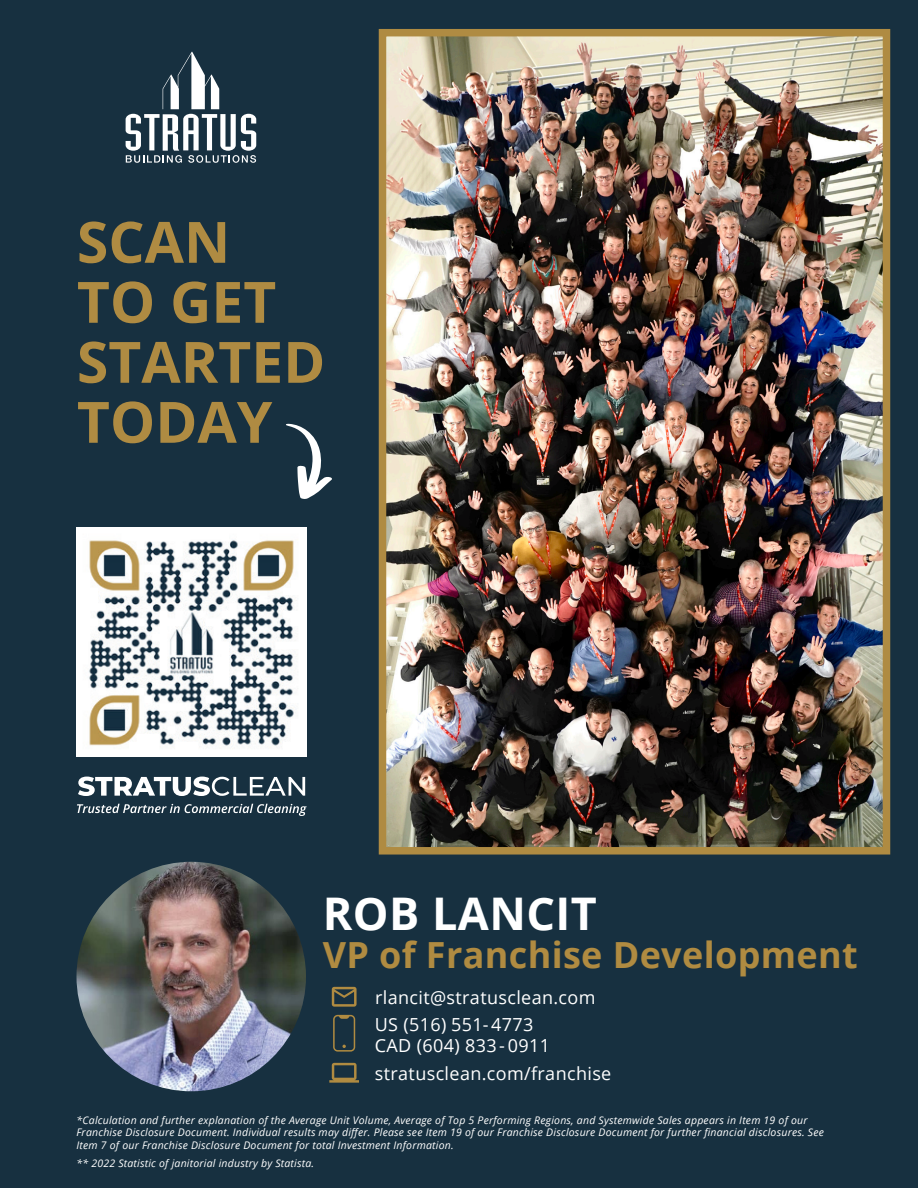
<style>
.page{position:relative;width:918px;height:1188px;background:#173040}
.page>*{position:absolute;margin:0;border:0;box-sizing:border-box;transform-origin:0 0}
.t1{font:700 57px/60px "Open Sans";color:#af8b42}
.t2{font:700 45px "Open Sans";letter-spacing:.01em;color:#fff}
.t3{font:700 36px "Open Sans";letter-spacing:.01em;color:#b08b41}
.t4{font:18px "Open Sans";letter-spacing:.02em;color:#fff}
.t5{font:italic 10.5px/12.6px "Open Sans";letter-spacing:.02em;color:#fff}
</style>
<div class="page">
<img style="left:388px;top:38px;width:493px;height:808px">
<div style="left:379px;top:29px;width:511px;height:826px;border:8px solid #af8b42"></div>
<svg style="left:332px;top:987px;width:25px;height:20px"></svg>
<svg style="left:329px;top:1063px;width:30px;height:20px"></svg>
<svg style="left:333px;top:1015px;width:22px;height:37px"></svg>
<img style="left:76px;top:862px;width:230px;height:229px;border-radius:115px">
<img style="left:77px;top:527px;width:230px;height:230px">
<svg style="left:126px;top:52px;width:130px;height:111px"></svg>
<svg style="left:78px;top:777px;width:227px;height:19px"></svg>
<svg style="left:77px;top:804px;width:230px;height:12px"></svg>
<svg style="left:286px;top:424px;width:46px;height:75px"></svg>
<p class="t1" style="left:77px;top:211px;width:155px">SCAN</p>
<p class="t1" style="left:77px;top:271px;width:250px">TO GET<br>STARTED<br>TODAY</p>
<p class="t2" style="left:323px;top:882px;width:276px">ROB LANCIT</p>
<p class="t3" style="left:323px;top:929px;width:537px">VP of Franchise Development</p>
<p class="t4" style="left:375px;top:985px;width:222px">rlancit@stratusclean.com</p>
<p class="t4" style="left:375px;top:1012px;width:160px">US (516) 551- 4773</p>
<p class="t4" style="left:375px;top:1033px;width:177px">CAD (604) 833- 0911</p>
<p class="t4" style="left:375px;top:1061px;width:238px">stratusclean.com/franchise</p>
<p class="t5" style="left:76px;top:1113px;width:749px">*Calculation and further explanation of the Average Unit Volume, Average of Top 5 Performing Regions, and Systemwide Sales appears in Item 19 of our<br>Franchise Disclosure Document. Individual results may differ. Please see Item 19 of our Franchise Disclosure Document for further financial disclosures. See<br>Item 7 of our Franchise Disclosure Document for total Investment Information.</p>
<p class="t5" style="left:76px;top:1157px;width:239px">** 2022 Statistic of janitorial industry by Statista.</p>
</div>
